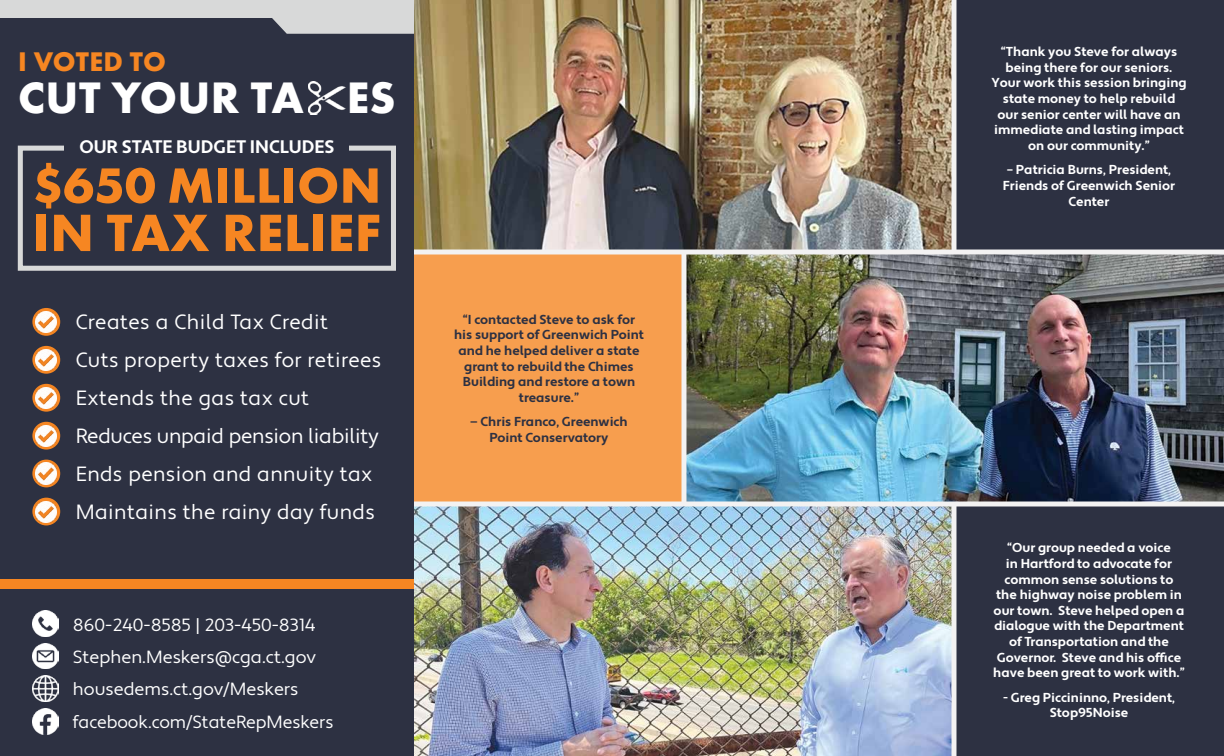
<style>
.page{position:relative;width:1224px;height:756px;background:#fff}
.page>*{position:absolute;margin:0;border:0;box-sizing:border-box;transform-origin:0 0}
.t1{font:700 54.4px "Futura PT";letter-spacing:.01em;color:#f68622}
.t2{font:700 51.4px "Futura PT";letter-spacing:.01em;color:#f68622}
.t3{font:700 45.8px "Futura PT";letter-spacing:.01em;color:#fff}
.t4{font:700 28px "Futura PT";letter-spacing:.01em;color:#f68622}
.t5{font:20.6px/38px "Apertura";letter-spacing:.02em;color:#fff}
.t6{font:700 18.1px "Apertura";color:#fff}
.t7{font:17.6px/32.3px "Apertura";color:#fff}
.t8{font:700 13px/15.6px "Apertura";color:#fff;text-align:center}
.t9{font:700 13px/15.6px "Apertura";color:#2d3142;text-align:center}
</style>
<div class="page">
<div style="left:954px;top:504px;width:270px;height:252px;background:#2d3142"></div>
<img style="left:414px;top:0;width:537px;height:250px">
<div style="left:954px;top:0;width:270px;height:252px;background:#2d3142"></div>
<img style="left:686px;top:255px;width:538px;height:247px">
<img style="left:414px;top:506px;width:537px;height:250px">
<div style="left:414px;top:252px;width:270px;height:252px;background:#f79e4e"></div>
<div style="left:406px;top:250px;width:818px;height:5px;background:#f3f2f2"></div>
<hr style="left:406px;top:502px;width:818px;height:4px;background:#f3f2f2">
<div style="left:951px;top:0;width:5px;height:252px;background:#f3f2f2"></div>
<div style="left:951px;top:504px;width:5px;height:252px;background:#f3f2f2"></div>
<div style="left:681px;top:252px;width:5px;height:252px;background:#f3f2f2"></div>
<div style="left:0;top:0;width:414px;height:756px;background:#2d3142"></div>
<div style="left:0;top:0;width:414px;height:18px;background:#d8d9d9"></div>
<img style="left:308px;top:82px;width:38px;height:32px">
<svg style="left:272px;top:18px;width:142px;height:16px;background:#cccdce"></svg>
<div style="left:18px;top:146px;width:378px;height:125px;border:5px solid #d8d9d9"></div>
<div style="left:65px;top:137px;width:284px;height:20px;background:#2d3142"></div>
<svg style="left:32px;top:308px;width:28px;height:28px"></svg>
<img style="left:36px;top:311px;width:21px;height:21px">
<svg style="left:32px;top:346px;width:28px;height:28px"></svg>
<img style="left:36px;top:349px;width:21px;height:21px">
<svg style="left:32px;top:384px;width:28px;height:28px"></svg>
<img style="left:36px;top:387px;width:21px;height:21px">
<svg style="left:32px;top:422px;width:28px;height:28px"></svg>
<img style="left:36px;top:425px;width:21px;height:21px">
<svg style="left:32px;top:460px;width:28px;height:27px"></svg>
<img style="left:36px;top:463px;width:21px;height:21px">
<svg style="left:32px;top:498px;width:28px;height:27px"></svg>
<img style="left:36px;top:501px;width:21px;height:21px">
<div style="left:0;top:579px;width:414px;height:10px;background:#f68622"></div>
<img style="left:32px;top:611px;width:26px;height:25px">
<img style="left:32px;top:709px;width:26px;height:25px">
<img style="left:32px;top:643px;width:26px;height:26px">
<img style="left:32px;top:676px;width:26px;height:26px">
<h3 class="t4" style="left:18px;top:43px;width:149px">I VOTED TO</h3>
<h3 class="t3" style="left:18px;top:68px;width:379px">CUT YOUR TA ES</h3>
<h3 class="t6" style="left:79px;top:136px;width:257px">OUR STATE BUDGET INCLUDES</h3>
<h2 class="t2" style="left:32px;top:152px;width:350px">$650 MILLION</h2>
<h1 class="t1" style="left:33px;top:198px;width:350px">IN TAX RELIEF</h1>
<h3 class="t5" style="left:76px;top:304px;width:307px">Creates a Child Tax Credit<br>Cuts property taxes for retirees<br>Extends the gas tax cut<br>Reduces unpaid pension liability<br>Ends pension and annuity tax<br>Maintains the rainy day funds</h3>
<h3 class="t7" style="left:73px;top:609px;width:262px">860-240-8585 | 203-450-8314<br>Stephen.Meskers@cga.ct.gov housedems.ct.gov/Meskers facebook.com/StateRepMeskers</h3>
<p class="t9" style="left:454px;top:312px;width:191px">“I contacted Steve to ask for his support of Greenwich Point and he helped deliver a state grant to rebuild the Chimes<br>Building and restore a town treasure.”</p>
<p class="t9" style="left:470px;top:415px;width:159px">— Chris Franco, Greenwich<br>Point Conservatory</p>
<p class="t8" style="left:991px;top:44px;width:197px">“Thank you Steve for always being there for our seniors.<br>Your work this session bringing state money to help rebuild our senior center will have an immediate and lasting impact on our community.”</p>
<p class="t8" style="left:1003px;top:163px;width:174px">– Patricia Burns, President,<br>Friends of Greenwich Senior<br>Center</p>
<p class="t8" style="left:993px;top:541px;width:193px">“Our group needed a voice<br>in Hartford to advocate for common sense solutions to the highway noise problem in our town. Steve helped open a dialogue with the Department of Transportation and the<br>Governor. Steve and his office have been great to work with.”</p>
<p class="t8" style="left:1003px;top:690px;width:173px">- Greg Piccininno, President,<br>Stop95Noise</p>
</div>
